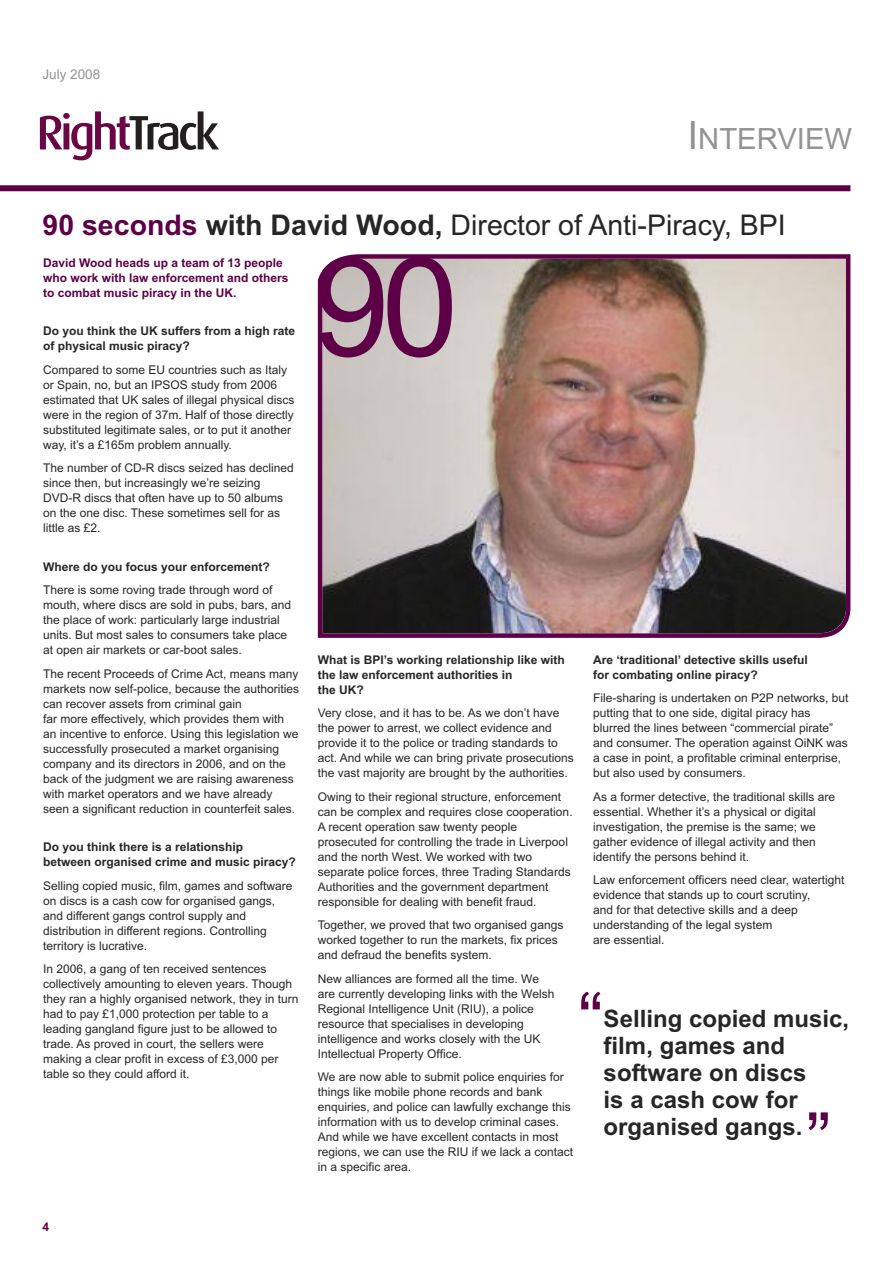
<style>
.page{position:relative;width:893px;height:1263px;background:#fff}
.page>*{position:absolute;margin:0;border:0;box-sizing:border-box;transform-origin:0 0}
.t1{font:138px "Arial";color:#5d0048}
.t2{font:75.75px "Arial";color:#5d0048}
.t3{font:29.25px "Arial";color:#939393}
.t4{font:28.5px "Arial";color:#272627}
.t5{font:700 24px/27px "Arial";color:#272627}
.t6{font:13.5px "Arial";color:#939393}
.t7{font:12px/15px "Arial";color:#272627}
.t8{font:700 12px/15px "Arial";color:#272627}
.t9{font:700 12px/15px "Arial";color:#5d0048}
.s1{font-size:39px}
.s2{font-weight:700;color:#5d0048}
.s3{font-weight:700}
</style>
<div class="page">
<svg style="left:40px;top:111px;width:179px;height:49px"></svg>
<div style="left:0;top:185px;width:850px;height:6px;background:#5d0048"></div>
<img style="left:318px;top:254px;width:533px;height:384px">
<p class="t6" style="left:43px;top:66px;width:59px">July 2008</p>
<h3 class="t3" style="left:687px;top:122px;width:166px"><span class="s1">I</span>NTERVIEW</h3>
<h3 class="t4" style="left:43px;top:209px;width:745px"><span class="s2">90 seconds</span> <span class="s3">with David Wood,</span> Director of Anti-Piracy, BPI</h3>
<p class="t9" style="left:43px;top:255px;width:247px">David Wood heads up a team of 13 people who work with law enforcement and others to combat music piracy in the UK.</p>
<p class="t8" style="left:43px;top:323px;width:254px">Do you think the UK suffers from a high rate of physical music piracy?</p>
<p class="t7" style="left:43px;top:362px;width:253px">Compared to some EU countries such as Italy or Spain, no, but an IPSOS study from 2006 estimated that UK sales of illegal physical discs were in the region of 37m. Half of those directly substituted legitimate sales, or to put it another way, it’s a £165m problem annually.</p>
<p class="t7" style="left:43px;top:460px;width:252px">The number of CD-R discs seized has declined since then, but increasingly we’re seizing DVD-R discs that often have up to 50 albums on the one disc. These sometimes sell for as little as £2.</p>
<p class="t8" style="left:43px;top:559px;width:228px">Where do you focus your enforcement?</p>
<p class="t7" style="left:43px;top:582px;width:250px">There is some roving trade through word of mouth, where discs are sold in pubs, bars, and the place of work: particularly large industrial units. But most sales to consumers take place at open air markets or car-boot sales.</p>
<p class="t7" style="left:43px;top:666px;width:258px">The recent Proceeds of Crime Act, means many markets now self-police, because the authorities can recover assets from criminal gain<br>far more effectively, which provides them with an incentive to enforce. Using this legislation we successfully prosecuted a market organising company and its directors in 2006, and on the back of the judgment we are raising awareness with market operators and we have already seen a significant reduction in counterfeit sales.</p>
<p class="t8" style="left:43px;top:839px;width:254px">Do you think there is a relationship<br>between organised crime and music piracy?</p>
<p class="t7" style="left:43px;top:878px;width:251px">Selling copied music, film, games and software on discs is a cash cow for organised gangs, and different gangs control supply and distribution in different regions. Controlling territory is lucrative.</p>
<p class="t7" style="left:43px;top:961px;width:257px">In 2006, a gang of ten received sentences collectively amounting to eleven years. Though they ran a highly organised network, they in turn had to pay £1,000 protection per table to a leading gangland figure just to be allowed to trade. As proved in court, the sellers were making a clear profit in excess of £3,000 per table so they could afford it.</p>
<h1 class="t1" style="left:313px;top:227px;width:147px">90</h1>
<p class="t8" style="left:593px;top:652px;width:216px">Are ‘traditional’ detective skills useful for combating online piracy?</p>
<p class="t7" style="left:593px;top:690px;width:257px">File-sharing is undertaken on P2P networks, but putting that to one side, digital piracy has blurred the lines between “commercial pirate” and consumer. The operation against OiNK was a case in point, a profitable criminal enterprise, but also used by consumers.</p>
<p class="t7" style="left:593px;top:789px;width:244px">As a former detective, the traditional skills are essential. Whether it’s a physical or digital investigation, the premise is the same; we gather evidence of illegal activity and then identify the persons behind it.</p>
<p class="t7" style="left:593px;top:872px;width:253px">Law enforcement officers need clear, watertight evidence that stands up to court scrutiny,<br>and for that detective skills and a deep understanding of the legal system<br>are essential.</p>
<p class="t8" style="left:318px;top:652px;width:248px">What is BPI’s working relationship like with the law enforcement authorities in<br>the UK?</p>
<p class="t7" style="left:318px;top:705px;width:258px">Very close, and it has to be. As we don’t have the power to arrest, we collect evidence and provide it to the police or trading standards to act. And while we can bring private prosecutions the vast majority are brought by the authorities.</p>
<p class="t7" style="left:318px;top:789px;width:256px">Owing to their regional structure, enforcement can be complex and requires close cooperation.<br>A recent operation saw twenty people prosecuted for controlling the trade in Liverpool and the north West. We worked with two separate police forces, three Trading Standards Authorities and the government department responsible for dealing with benefit fraud.</p>
<p class="t7" style="left:318px;top:917px;width:247px">Together, we proved that two organised gangs worked together to run the markets, fix prices and defraud the benefits system.</p>
<p class="t7" style="left:318px;top:971px;width:238px">New alliances are formed all the time. We are currently developing links with the Welsh Regional Intelligence Unit (RIU), a police resource that specialises in developing intelligence and works closely with the UK Intellectual Property Office.</p>
<p class="t7" style="left:318px;top:1069px;width:257px">We are now able to submit police enquiries for things like mobile phone records and bank enquiries, and police can lawfully exchange this information with us to develop criminal cases.<br>And while we have excellent contacts in most regions, we can use the RIU if we lack a contact in a specific area.</p>
<h2 class="t2" style="left:578px;top:976px;width:27px">“</h2>
<h3 class="t5" style="left:604px;top:1005px;width:247px">Selling copied music, film, games and software on discs<br>is a cash cow for organised gangs.</h3>
<h2 class="t2" style="left:831px;top:1145px;width:27px;rotate:-180deg">“</h2>
<p class="t9" style="left:43px;top:1219px;width:8px">4</p>
</div>
